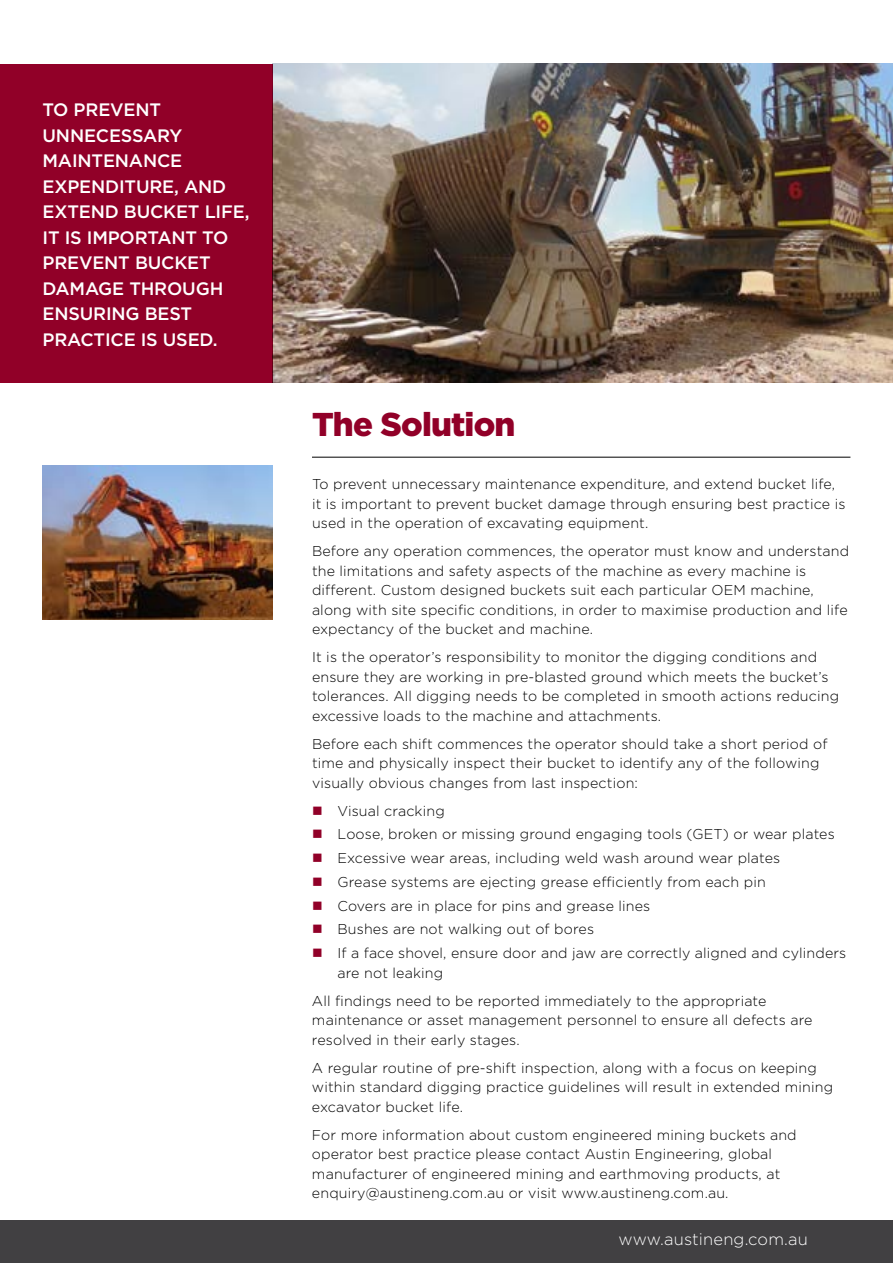
<style>
.page{position:relative;width:893px;height:1263px;background:#fff}
.page>*{position:absolute;margin:0;border:0;box-sizing:border-box;transform-origin:0 0}
.t1{font:900 33px "Gotham";letter-spacing:-.025em;color:#910028}
.t2{font:500 18px/25.5px "Gotham";letter-spacing:-.01em;color:#fff}
.t3{font:300 16.5px "Gotham";letter-spacing:.01em;color:#fff}
.t4{font:300 14.25px/19.5px "Gotham";letter-spacing:.01em;color:#000}
.s1{color:#910028}
</style>
<div class="page">
<div style="left:0;top:64px;width:272px;height:319px;background:#910028"></div>
<hr style="left:312px;top:457px;width:538px;height:1px;background:#000">
<div style="left:0;top:1220px;width:893px;height:43px;background:#414042"></div>
<img style="left:43px;top:466px;width:229px;height:154px">
<img style="left:272px;top:64px;width:621px;height:319px">
<p class="t2" style="left:43px;top:96px;width:208px">TO PREVENT<br>UNNECESSARY<br>MAINTENANCE<br>EXPENDITURE, AND<br>EXTEND BUCKET LIFE,<br>IT IS IMPORTANT TO<br>PREVENT BUCKET<br>DAMAGE THROUGH<br>ENSURING BEST<br>PRACTICE IS USED.</p>
<h1 class="t1" style="left:312px;top:405px;width:205px">The Solution</h1>
<p class="t4" style="left:312px;top:474px;width:535px">To prevent unnecessary maintenance expenditure, and extend bucket life, it is important to prevent bucket damage through ensuring best practice is used in the operation of excavating equipment.</p>
<p class="t4" style="left:312px;top:541px;width:539px">Before any operation commences, the operator must know and understand the limitations and safety aspects of the machine as every machine is different. Custom designed buckets suit each particular OEM machine, along with site specific conditions, in order to maximise production and life expectancy of the bucket and machine.</p>
<p class="t4" style="left:312px;top:647px;width:529px">It is the operator’s responsibility to monitor the digging conditions and ensure they are working in pre-blasted ground which meets the bucket’s tolerances. All digging needs to be completed in smooth actions reducing excessive loads to the machine and attachments.</p>
<p class="t4" style="left:312px;top:733px;width:517px">Before each shift commences the operator should take a short period of time and physically inspect their bucket to identify any of the following visually obvious changes from last inspection:</p>
<p class="t4" style="left:312px;top:800px;width:134px"><span class="s1">■</span> Visual cracking</p>
<p class="t4" style="left:312px;top:824px;width:524px"><span class="s1">■</span> Loose, broken or missing ground engaging tools (GET) or wear plates</p>
<p class="t4" style="left:312px;top:848px;width:470px"><span class="s1">■</span> Excessive wear areas, including weld wash around wear plates</p>
<p class="t4" style="left:312px;top:872px;width:455px"><span class="s1">■</span> Grease systems are ejecting grease efficiently from each pin</p>
<p class="t4" style="left:312px;top:895px;width:340px"><span class="s1">■</span> Covers are in place for pins and grease lines</p>
<p class="t4" style="left:312px;top:919px;width:284px"><span class="s1">■</span> Bushes are not walking out of bores</p>
<p class="t4" style="left:337px;top:943px;width:510px;text-indent:-25px"><span class="s1">■</span> If a face shovel, ensure door and jaw are correctly aligned and cylinders are not leaking</p>
<p class="t4" style="left:312px;top:990px;width:502px">All findings need to be reported immediately to the appropriate maintenance or asset management personnel to ensure all defects are resolved in their early stages.</p>
<p class="t4" style="left:312px;top:1057px;width:523px">A regular routine of pre-shift inspection, along with a focus on keeping within standard digging practice guidelines will result in extended mining excavator bucket life.</p>
<p class="t4" style="left:312px;top:1124px;width:486px">For more information about custom engineered mining buckets and operator best practice please contact Austin Engineering, global manufacturer of engineered mining and earthmoving products, at enquiry@austineng.com.au or visit www.austineng.com.au.</p>
<p class="t3" style="left:618px;top:1230px;width:191px">www.austineng.com.au</p>
</div>
